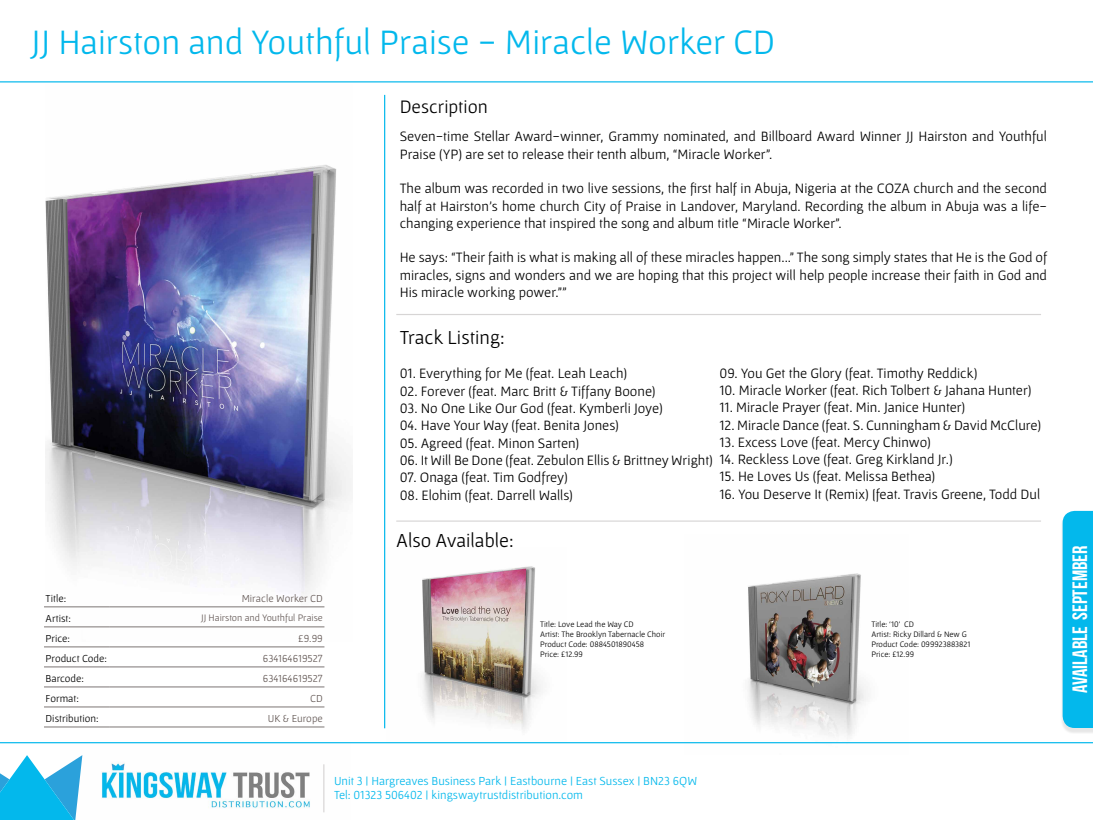
<style>
.page{position:relative;width:1093px;height:820px;background:#fff}
.page>*{position:absolute;margin:0;border:0;box-sizing:border-box;transform-origin:0 0}
.t1{font:36px "Gafata";color:#03b8ec}
.t2{font:20.8px "Bebas Neue";color:#fff}
.t3{font:20px "Gafata";color:#000}
.t4{font:19.2px "Gafata";color:#000}
.t5{font:14.4px/17.3px "Gafata";color:#000;text-align:justify}
.t6{font:12.4px/14.9px "Gafata";color:#03b8ec}
.t7{font:10.8px "Gafata";color:#000}
.t8{font:10.8px "Gafata";color:#655a57}
.t9{font:10px "Gafata";color:#655a57}
.t10{font:8.4px/10.1px "Gafata";color:#000}
</style>
<div class="page">
<img style="left:684px;top:573px;width:224px;height:171px">
<img style="left:421px;top:566px;width:120px;height:164px">
<img style="left:46px;top:165px;width:306px;height:463px">
<img style="left:60px;top:743px;width:290px;height:70px">
<hr style="left:0;top:81px;width:1093px;height:1px;background:#03b8ec">
<hr style="left:0;top:741px;width:1093px;height:2px;background:#03b8ec">
<hr style="left:323px;top:764px;width:1px;height:48px;background:#7c7574">
<svg style="left:0;top:754px;width:82px;height:65px"></svg>
<div style="left:1060px;top:512px;width:33px;height:221px;background:#000;opacity:.1"></div>
<div style="left:1062px;top:510px;width:31px;height:217px;background:#03b8ec"></div>
<hr style="left:384px;top:95px;width:1px;height:633px;background:#03b8ec">
<hr style="left:396px;top:314px;width:645px;height:1px;background:#7c7574">
<hr style="left:44px;top:726px;width:66px;height:1px;background:#7c7574">
<hr style="left:110px;top:726px;width:214px;height:1px;background:#7c7574">
<hr style="left:44px;top:606px;width:66px;height:1px;background:#7c7574">
<hr style="left:110px;top:606px;width:214px;height:1px;background:#7c7574">
<hr style="left:44px;top:626px;width:66px;height:1px;background:#7c7574">
<hr style="left:110px;top:626px;width:214px;height:1px;background:#7c7574">
<hr style="left:44px;top:646px;width:66px;height:1px;background:#7c7574">
<hr style="left:110px;top:646px;width:214px;height:1px;background:#7c7574">
<hr style="left:44px;top:666px;width:66px;height:1px;background:#7c7574">
<hr style="left:110px;top:666px;width:214px;height:1px;background:#7c7574">
<hr style="left:44px;top:686px;width:66px;height:1px;background:#7c7574">
<hr style="left:110px;top:686px;width:214px;height:1px;background:#7c7574">
<hr style="left:44px;top:706px;width:66px;height:1px;background:#7c7574">
<hr style="left:110px;top:706px;width:214px;height:1px;background:#7c7574">
<hr style="left:396px;top:520px;width:645px;height:1px;background:#7c7574">
<h1 class="t1" style="left:31px;top:21px;width:746px">JJ Hairston and Youthful Praise - Miracle Worker CD</h1>
<h3 class="t4" style="left:400px;top:95px;width:90px">Description</h3>
<p class="t5" style="left:400px;top:127px;width:649px">Seven-time Stellar Award-winner, Grammy nominated, and Billboard Award Winner JJ Hairston and Youthful<br>Praise (YP) are set to release their tenth album, “Miracle Worker”.</p>
<p class="t5" style="left:400px;top:179px;width:649px">The album was recorded in two live sessions, the first half in Abuja, Nigeria at the COZA church and the second half at Hairston’s home church City of Praise in Landover, Maryland. Recording the album in Abuja was a life&shy;changing experience that inspired the song and album title “Miracle Worker”.</p>
<p class="t5" style="left:400px;top:248px;width:649px">He says: “Their faith is what is making all of these miracles happen...” The song simply states that He is the God of miracles, signs and wonders and we are hoping that this project will help people increase their faith in God and His miracle working power.””</p>
<h3 class="t3" style="left:400px;top:325px;width:106px">Track Listing:</h3>
<p class="t5" style="left:400px;top:364px;width:229px">01. Everything for Me (feat. Leah Leach)</p>
<p class="t5" style="left:400px;top:382px;width:257px">02. Forever (feat. Marc Britt &amp; Tiffany Boone)</p>
<p class="t5" style="left:400px;top:399px;width:265px">03. No One Like Our God (feat. Kymberli Joye)</p>
<p class="t5" style="left:400px;top:416px;width:221px">04. Have Your Way (feat. Benita Jones)</p>
<p class="t5" style="left:400px;top:433px;width:181px">05. Agreed (feat. Minon Sarten)</p>
<p class="t5" style="left:400px;top:451px;width:315px">06. It Will Be Done (feat. Zebulon Ellis &amp; Brittney Wright)</p>
<p class="t5" style="left:400px;top:468px;width:170px">07. Onaga (feat. Tim Godfrey)</p>
<p class="t5" style="left:400px;top:485px;width:175px">08. Elohim (feat. Darrell Walls)</p>
<p class="t5" style="left:719px;top:363px;width:259px">09. You Get the Glory (feat. Timothy Reddick)</p>
<p class="t5" style="left:719px;top:381px;width:314px">10. Miracle Worker (feat. Rich Tolbert &amp; Jahana Hunter)</p>
<p class="t5" style="left:719px;top:398px;width:247px">11. Miracle Prayer (feat. Min. Janice Hunter)</p>
<p class="t5" style="left:719px;top:415px;width:323px">12. Miracle Dance (feat. S. Cunningham &amp; David McClure)</p>
<p class="t5" style="left:719px;top:433px;width:213px">13. Excess Love (feat. Mercy Chinwo)</p>
<p class="t5" style="left:719px;top:450px;width:235px">14. Reckless Love (feat. Greg Kirkland Jr.)</p>
<p class="t5" style="left:719px;top:467px;width:217px">15. He Loves Us (feat. Melissa Bethea)</p>
<p class="t5" style="left:719px;top:484px;width:322px">16. You Deserve It (Remix) [feat. Travis Greene, Todd Dul</p>
<p class="t7" style="left:46px;top:591px;width:22px">Title:</p>
<p class="t8" style="left:242px;top:591px;width:83px">Miracle Worker CD</p>
<p class="t7" style="left:46px;top:611px;width:27px">Artist:</p>
<p class="t9" style="left:201px;top:612px;width:123px">JJ Hairston and Youthful Praise</p>
<p class="t7" style="left:46px;top:631px;width:26px">Price:</p>
<p class="t8" style="left:298px;top:631px;width:26px">£9.99</p>
<p class="t7" style="left:46px;top:651px;width:63px">Product Code:</p>
<p class="t8" style="left:263px;top:651px;width:61px">634164619527</p>
<p class="t7" style="left:46px;top:671px;width:40px">Barcode:</p>
<p class="t8" style="left:263px;top:671px;width:61px">634164619527</p>
<p class="t7" style="left:46px;top:691px;width:35px">Format:</p>
<p class="t8" style="left:310px;top:691px;width:14px">CD</p>
<p class="t7" style="left:46px;top:711px;width:54px">Distribution:</p>
<p class="t8" style="left:268px;top:711px;width:56px">UK &amp; Europe</p>
<h3 class="t3" style="left:396px;top:528px;width:119px">Also Available:</h3>
<p class="t10" style="left:540px;top:619px;width:127px">Title: Love Lead the Way CD<br>Artist: The Brooklyn Tabernacle Choir<br>Product Code: 0884501890458<br>Price: £12.99</p>
<p class="t10" style="left:871px;top:619px;width:101px">Title: ‘10’ CD<br>Artist: Ricky Dillard &amp; New G<br>Product Code: 099923883821<br>Price: £12.99</p>
<p class="t6" style="left:334px;top:772px;width:365px">Unit 3 | Hargreaves Business Park | Eastbourne | East Sussex | BN23 6QW<br>Tel: 01323 506402 | kingswaytrustdistribution.com</p>
<h2 class="t2" style="left:1069px;top:693px;width:149px;rotate:-90deg">Available september</h2>
</div>
